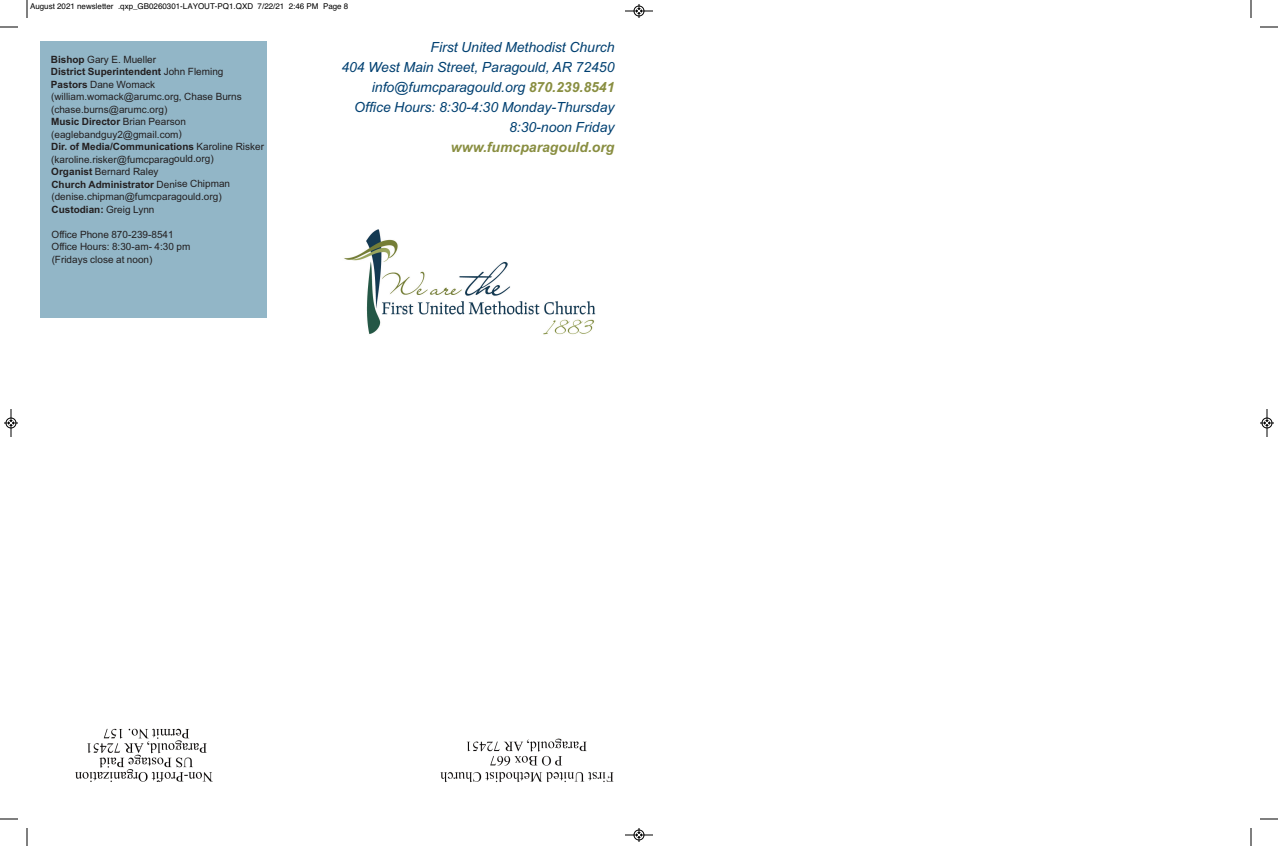
<style>
.page{position:relative;width:1278px;height:846px;background:#fff}
.page>*{position:absolute;margin:0;border:0;box-sizing:border-box;transform-origin:0 0}
.t1{font:italic 14px/20px "Arial";color:#004071;text-align:right}
.t2{font:italic 700 14px "Arial";color:#898e41}
.t3{font:10px/12.5px "Arial";letter-spacing:-.005em;color:#231f20}
.t4{font:8px "Helvetica";color:#000}
.s1{font-weight:700}
.s2{font-weight:700;color:#898e41}
</style>
<div class="page">
<img style="left:440px;top:738px;width:173px;height:45px">
<img style="left:75px;top:728px;width:138px;height:54px">
<img style="left:344px;top:230px;width:252px;height:105px">
<div style="left:40px;top:42px;width:227px;height:276px;background:#92b6c7"></div>
<svg style="left:27px;top:0;width:1px;height:18px"></svg>
<svg style="left:0;top:27px;width:18px;height:1px"></svg>
<svg style="left:1251px;top:0;width:1px;height:18px"></svg>
<svg style="left:1260px;top:27px;width:18px;height:1px"></svg>
<svg style="left:27px;top:828px;width:1px;height:18px"></svg>
<svg style="left:0;top:819px;width:18px;height:1px"></svg>
<svg style="left:1251px;top:828px;width:1px;height:18px"></svg>
<svg style="left:1260px;top:819px;width:18px;height:1px"></svg>
<svg style="left:625px;top:4px;width:28px;height:14px"></svg>
<svg style="left:625px;top:828px;width:28px;height:14px"></svg>
<svg style="left:4px;top:409px;width:14px;height:28px"></svg>
<svg style="left:1260px;top:409px;width:14px;height:28px"></svg>
<p class="t4" style="left:30px;top:2px;width:320px">August 2021 newsletter .qxp_GB0260301-LAYOUT-PQ1.QXD 7/22/21 2:46 PM Page 8</p>
<p class="t3" style="left:51px;top:53px;width:215px"><span class="s1">Bishop</span> Gary E. Mueller<br><span class="s1">district superintendent</span> John Fleming<br><span class="s1">Pastors</span> Dane Womack (william.womack@arumc.org, Chase Burns (chase.burns@arumc.org)<br><span class="s1">Music director</span> Brian Pearson (eaglebandguy2@gmail.com)<br><span class="s1">dir. of Media/Communications</span> Karoline Risker (karoline.risker@fumcparagould.org)<br><span class="s1">Organist</span> Bernard Raley<br><span class="s1">Church administrator</span> Denise Chipman (denise.chipman@fumcparagould.org)<br><span class="s1">Custodian:</span> Greig Lynn</p>
<p class="t3" style="left:52px;top:228px;width:140px">Office Phone 870-239-8541<br>Office Hours: 8:30-am- 4:30 pm (Fridays close at noon)</p>
<h1 class="t1" style="left:341px;top:37px;width:275px">First United Methodist Church<br>404 West Main Street, Paragould, AR 72450 info@fumcparagould.org <span class="s2">870.239.8541<br></span>Office Hours: 8:30-4:30 Monday-Thursday 8:30-noon Friday</h1>
<h1 class="t2" style="left:451px;top:139px;width:165px">www.fumcparagould.org</h1>
</div>
